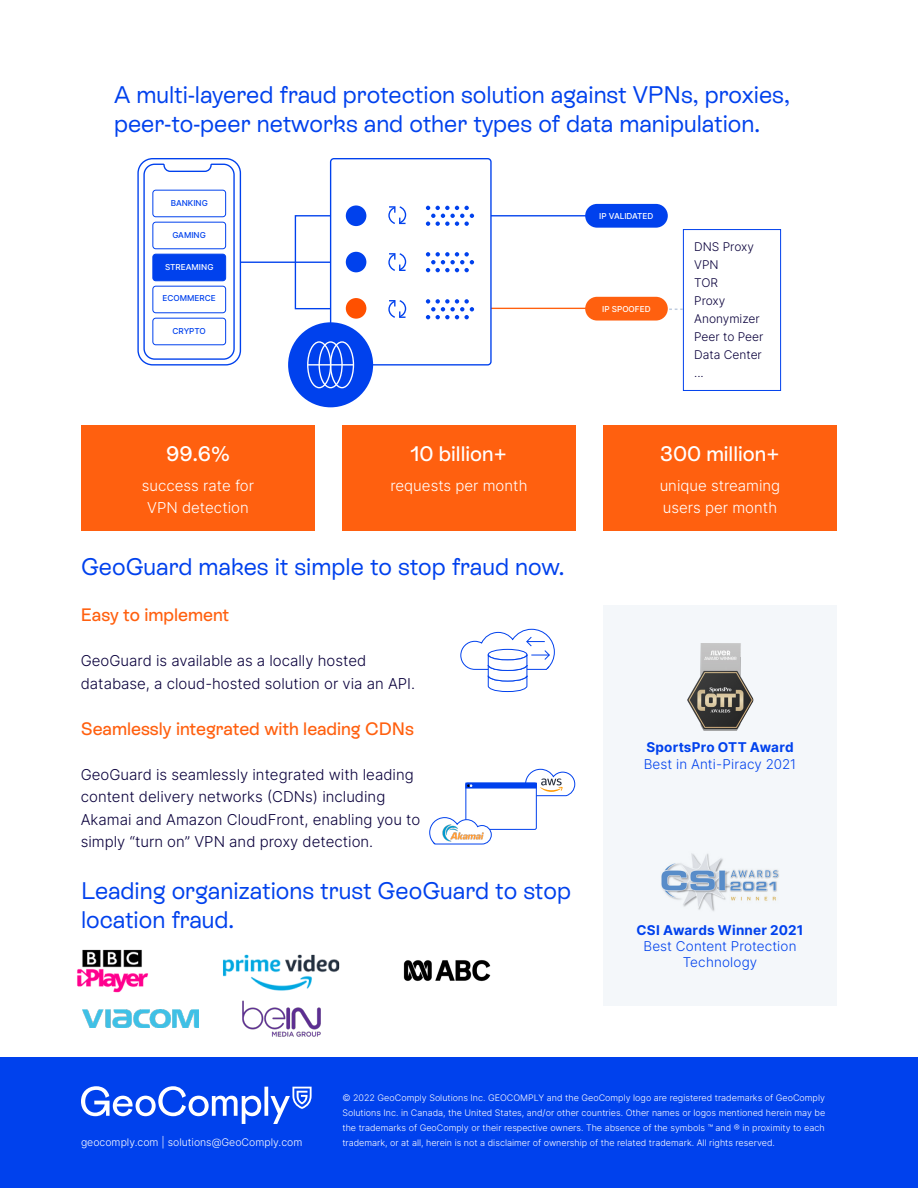
<style>
.page{position:relative;width:918px;height:1188px;background:#fff}
.page>*{position:absolute;margin:0;border:0;box-sizing:border-box;transform-origin:0 0}
.t1{font:24px/28.8px "ES Rebond Grotesque";color:#0041ed}
.t2{font:500 21px "ES Rebond Grotesque";color:#fff}
.t3{font:500 18px "ES Rebond Grotesque";color:#ff600f}
.t4{font:300 15px/22.5px "Inter";color:#0a003c}
.t5{font:300 15px/22.5px "Inter";color:#fff;text-align:center}
.t6{font:300 13.5px/16.2px "Inter";letter-spacing:.005em;color:#0041ed;text-align:center}
.t7{font:13.5px "Inter";letter-spacing:.015em;color:#0041ed}
.t8{font:300 12px/18px "Inter";color:#0a003c}
.t9{font:300 10.5px "Inter";color:#fff}
.t10{font:300 9px/15px "Inter";color:#fff;text-align:justify}
.t11{font:500 8.25px "Inter";color:#fff}
.t12{font:500 8.25px "Inter";color:#0041ed}
</style>
<div class="page">
<div style="left:81px;top:425px;width:234px;height:105px;background:#ff600f"></div>
<div style="left:342px;top:425px;width:234px;height:105px;background:#ff600f"></div>
<div style="left:603px;top:425px;width:234px;height:105px;background:#ff600f"></div>
<div style="left:0;top:1057px;width:918px;height:131px;background:#0041ed"></div>
<svg style="left:81px;top:1086px;width:231px;height:38px"></svg>
<div style="left:683px;top:229px;width:98px;height:162px;border:1px solid #0041ed"></div>
<svg style="left:137px;top:158px;width:105px;height:208px"></svg>
<div style="left:153px;top:318px;width:73px;height:27px;border:1px solid #0041ed;border-radius:3px"></div>
<div style="left:153px;top:286px;width:73px;height:27px;border:1px solid #0041ed;border-radius:3px"></div>
<div style="left:153px;top:254px;width:73px;height:27px;background:#0041ed;border-radius:3px"></div>
<div style="left:153px;top:254px;width:73px;height:27px;border:1px solid #0041ed;border-radius:3px"></div>
<div style="left:153px;top:222px;width:73px;height:27px;border:1px solid #0041ed;border-radius:3px"></div>
<div style="left:153px;top:190px;width:73px;height:27px;border:1px solid #0041ed;border-radius:3px"></div>
<hr style="left:491px;top:215px;width:98px;height:1px;background:#0041ed">
<hr style="left:491px;top:308px;width:98px;height:1px;background:#ff600f">
<div style="left:585px;top:297px;width:83px;height:24px;background:#ff600f;border-radius:12px"></div>
<div style="left:585px;top:204px;width:83px;height:24px;background:#0041ed;border-radius:12px"></div>
<hr style="left:240px;top:262px;width:91px;height:1px;background:#0041ed">
<div style="left:295px;top:215px;width:36px;height:94px;border:1px solid #0041ed"></div>
<div style="left:330px;top:158px;width:162px;height:208px;border:1px solid #0041ed;border-radius:3px"></div>
<svg style="left:388px;top:206px;width:19px;height:19px"></svg>
<svg style="left:388px;top:253px;width:19px;height:18px"></svg>
<svg style="left:388px;top:300px;width:19px;height:18px"></svg>
<div style="left:346px;top:298px;width:20px;height:21px;background:#ff5000;border-radius:50%"></div>
<div style="left:346px;top:252px;width:20px;height:20px;background:#0041ed;border-radius:50%"></div>
<div style="left:346px;top:205px;width:20px;height:21px;background:#0041ed;border-radius:50%"></div>
<div style="left:288px;top:322px;width:85px;height:85px;background:#0041ed;border-radius:50%"></div>
<div style="left:319px;top:341px;width:24px;height:47px;border:1px solid #fff;border-radius:50%"></div>
<div style="left:307px;top:341px;width:24px;height:47px;border:1px solid #fff;border-radius:50%"></div>
<div style="left:330px;top:341px;width:24px;height:47px;border:1px solid #fff;border-radius:50%"></div>
<hr style="left:308px;top:364px;width:45px;height:2px;background:#fff">
<svg style="left:426px;top:206px;width:48px;height:20px"></svg>
<svg style="left:426px;top:252px;width:48px;height:20px"></svg>
<svg style="left:426px;top:299px;width:48px;height:20px"></svg>
<div style="left:603px;top:605px;width:234px;height:400px;background:#f4f7fa"></div>
<img style="left:77px;top:949px;width:72px;height:44px">
<img style="left:223px;top:954px;width:117px;height:47px">
<img style="left:403px;top:960px;width:88px;height:22px">
<img style="left:242px;top:1001px;width:79px;height:35px">
<img style="left:83px;top:1010px;width:115px;height:17px">
<img style="left:687px;top:643px;width:66px;height:88px">
<img style="left:661px;top:853px;width:118px;height:58px">
<svg style="left:460px;top:629px;width:95px;height:63px"></svg>
<div style="left:465px;top:783px;width:72px;height:47px;border:1px solid #0041ed;border-radius:2px"></div>
<div style="left:466px;top:783px;width:70px;height:5px;background:#0041ed"></div>
<svg style="left:429px;top:817px;width:63px;height:28px"></svg>
<img style="left:441px;top:823px;width:43px;height:20px">
<svg style="left:525px;top:768px;width:51px;height:29px"></svg>
<h1 class="t1" style="left:114px;top:79px;width:677px">A multi-layered fraud protection solution against VPNs, proxies, peer-to-peer networks and other types of data manipulation.</h1>
<p class="t12" style="left:171px;top:197px;width:39px">BANKING</p>
<p class="t12" style="left:172px;top:229px;width:35px">GAMING</p>
<p class="t11" style="left:165px;top:261px;width:50px">STREAMING</p>
<p class="t12" style="left:163px;top:292px;width:55px">ECOMMERCE</p>
<p class="t12" style="left:173px;top:325px;width:35px">CRYPTO</p>
<h2 class="t2" style="left:166px;top:440px;width:65px">99.6%</h2>
<h3 class="t5" style="left:142px;top:474px;width:114px">success rate for<br>VPN detection</h3>
<h2 class="t2" style="left:411px;top:440px;width:98px">10 billion+</h2>
<h3 class="t5" style="left:391px;top:474px;width:138px">requests per month</h3>
<h1 class="t1" style="left:81px;top:551px;width:485px">GeoGuard makes it simple to stop fraud now.</h1>
<h3 class="t3" style="left:81px;top:603px;width:150px">Easy to implement</h3>
<h3 class="t4" style="left:81px;top:649px;width:336px">GeoGuard is available as a locally hosted database, a cloud-hosted solution or via an API.</h3>
<h3 class="t3" style="left:81px;top:717px;width:335px">Seamlessly integrated with leading CDNs</h3>
<h3 class="t4" style="left:81px;top:763px;width:341px">GeoGuard is seamlessly integrated with leading content delivery networks (CDNs) including Akamai and Amazon CloudFront, enabling you to simply “turn on” VPN and proxy detection.</h3>
<h1 class="t1" style="left:81px;top:876px;width:492px">Leading organizations trust GeoGuard to stop location fraud.</h1>
<p class="t11" style="left:599px;top:210px;width:56px">IP VALIDATED</p>
<p class="t11" style="left:602px;top:303px;width:50px">IP SPOOFED</p>
<h3 class="t8" style="left:694px;top:238px;width:71px">DNS Proxy<br>VPN<br>TOR<br>Proxy<br>Anonymizer<br>Peer to Peer<br>Data Center ...</h3>
<h2 class="t2" style="left:660px;top:440px;width:121px">300 million+</h2>
<h3 class="t5" style="left:660px;top:474px;width:122px;text-align:left">unique streaming users per month</h3>
<h3 class="t7" style="left:646px;top:738px;width:149px">SportsPro OTT Award</h3>
<h3 class="t6" style="left:644px;top:755px;width:154px">Best in Anti-Piracy 2021</h3>
<h3 class="t7" style="left:637px;top:920px;width:168px">CSI Awards Winner 2021</h3>
<h3 class="t6" style="left:643px;top:938px;width:155px">Best Content Protection<br>Technology</h3>
<p class="t9" style="left:81px;top:1135px;width:223px">geocomply.com | solutions@GeoComply.com</p>
<p class="t10" style="left:342px;top:1090px;width:484px">© 2022 GeoComply Solutions Inc. GEOCOMPLY and the GeoComply logo are registered trademarks of GeoComply Solutions Inc. in Canada, the United States, and/or other countries. Other names or logos mentioned herein may be the trademarks of GeoComply or their respective owners. The absence of the symbols ™ and ® in proximity to each trademark, or at all, herein is not a disclaimer of ownership of the related trademark. All rights reserved.</p>
</div>
